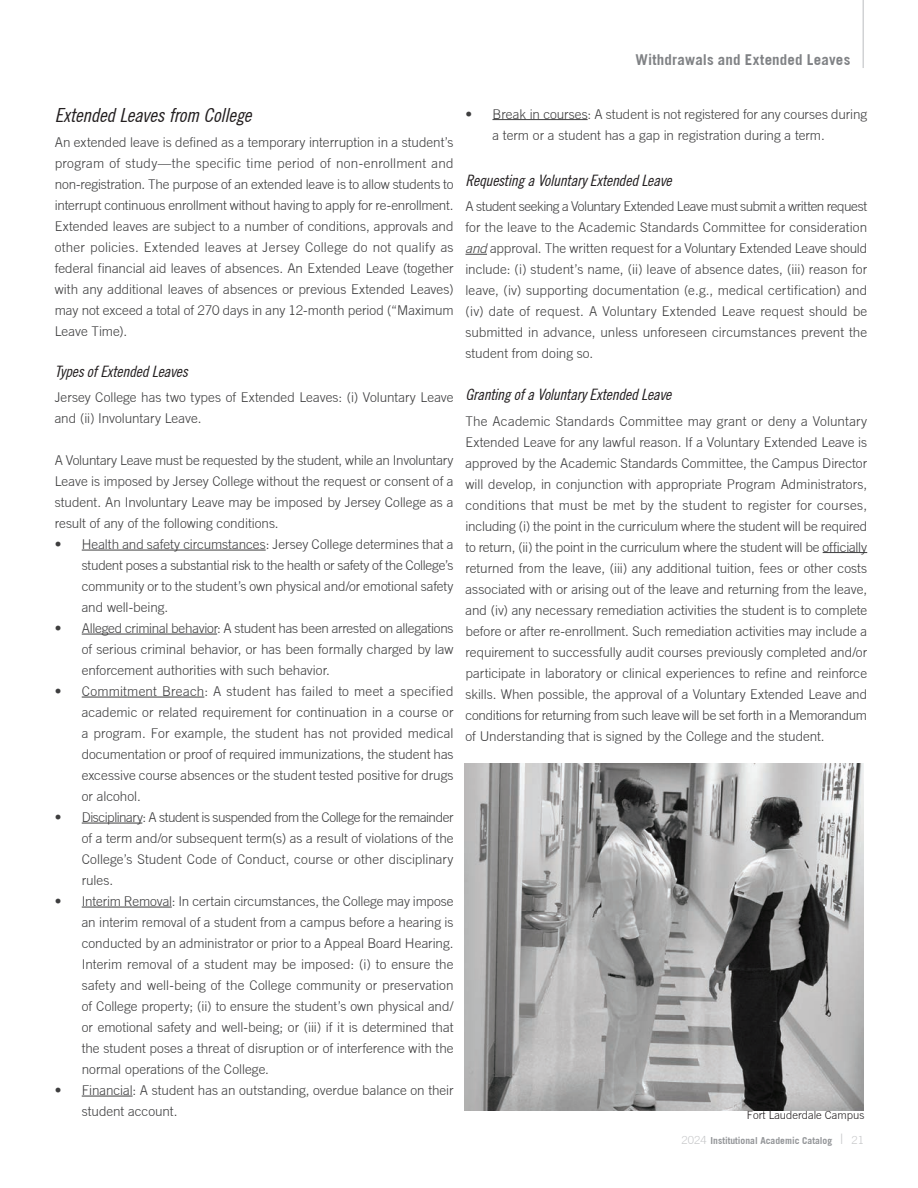
<style>
.page{position:relative;width:918px;height:1188px;background:#fff}
.page>*{position:absolute;margin:0;border:0;box-sizing:border-box;transform-origin:0 0}
.t1{font:italic condensed 19.5px "Trade Gothic No.18";letter-spacing:-.015em;color:#231f20}
.t2{font:italic condensed 15.75px "Trade Gothic No.18";letter-spacing:-.02em;color:#231f20}
.t3{font:700 15px "Trade Gothic";letter-spacing:.01em;color:#808285}
.t4{font:300 13.5px/21px "Trade Gothic";color:#3e3e3f;text-align:justify}
.t5{font:300 11.25px "Trade Gothic";color:#231f20}
.t6{font:700 9.6px "Trade Gothic";color:#939598}
.s1{font-style:italic}
.s2{font-weight:300;font-size:11.25px;color:#c7c8ca}
.s3{font-weight:300;font-size:14.4px;color:#c7c8ca}
</style>
<div class="page">
<hr style="left:862px;top:0;width:2px;height:68px;background:#d1d2d4">
<hr style="left:492px;top:119px;width:96px;height:1px;background:#3e3e3f">
<svg style="left:465px;top:254px;width:22px;height:1px"></svg>
<hr style="left:823px;top:552px;width:44px;height:1px;background:#3e3e3f">
<hr style="left:82px;top:550px;width:184px;height:1px;background:#3e3e3f">
<hr style="left:82px;top:634px;width:135px;height:1px;background:#3e3e3f">
<hr style="left:82px;top:697px;width:122px;height:1px;background:#3e3e3f">
<hr style="left:82px;top:823px;width:60px;height:1px;background:#3e3e3f">
<hr style="left:82px;top:907px;width:90px;height:1px;background:#3e3e3f">
<hr style="left:82px;top:1096px;width:51px;height:1px;background:#3e3e3f">
<img style="left:465px;top:763px;width:398px;height:348px">
<p class="t3" style="left:635px;top:50px;width:217px">Withdrawals and Extended Leaves</p>
<h1 class="t1" style="left:55px;top:104px;width:198px">Extended Leaves from College</h1>
<p class="t4" style="left:55px;top:132px;width:400px">An extended leave is defined as a temporary interruption in a student’s program of study—the specific time period of non-enrollment and non-registration. The purpose of an extended leave is to allow students to interrupt continuous enrollment without having to apply for re-enrollment.<br>Extended leaves are subject to a number of conditions, approvals and other policies. Extended leaves at Jersey College do not qualify as federal financial aid leaves of absences. An Extended Leave (together with any additional leaves of absences or previous Extended Leaves) may not exceed a total of 270 days in any 12-month period (“Maximum Leave Time).</p>
<p class="t2" style="left:55px;top:362px;width:135px">Types of Extended Leaves</p>
<p class="t4" style="left:55px;top:387px;width:400px">Jersey College has two types of Extended Leaves: (i) Voluntary Leave and (ii) Involuntary Leave.</p>
<p class="t4" style="left:55px;top:450px;width:400px">A Voluntary Leave must be requested by the student, while an Involuntary Leave is imposed by Jersey College without the request or consent of a student. An Involuntary Leave may be imposed by Jersey College as a result of any of the following conditions.</p>
<p class="t4" style="left:82px;top:534px;width:373px;text-indent:-27px">• Health and safety circumstances: Jersey College determines that a student poses a substantial risk to the health or safety of the College’s community or to the student’s own physical and/or emotional safety and well-being.</p>
<p class="t4" style="left:82px;top:618px;width:373px;text-indent:-27px">• Alleged criminal behavior: A student has been arrested on allegations of serious criminal behavior, or has been formally charged by law enforcement authorities with such behavior.</p>
<p class="t4" style="left:82px;top:681px;width:373px;text-indent:-27px">• Commitment Breach: A student has failed to meet a specified academic or related requirement for continuation in a course or a program. For example, the student has not provided medical documentation or proof of required immunizations, the student has excessive course absences or the student tested positive for drugs or alcohol.</p>
<p class="t4" style="left:82px;top:807px;width:373px;text-indent:-27px">• Disciplinary: A student is suspended from the College for the remainder of a term and/or subsequent term(s) as a result of violations of the College’s Student Code of Conduct, course or other disciplinary rules.</p>
<p class="t4" style="left:82px;top:891px;width:373px;text-indent:-27px">• Interim Removal: In certain circumstances, the College may impose an interim removal of a student from a campus before a hearing is conducted by an administrator or prior to a Appeal Board Hearing.<br>Interim removal of a student may be imposed: (i) to ensure the safety and well-being of the College community or preservation of College property; (ii) to ensure the student’s own physical and/ or emotional safety and well-being; or (iii) if it is determined that the student poses a threat of disruption or of interference with the normal operations of the College.</p>
<p class="t4" style="left:82px;top:1080px;width:373px;text-indent:-27px">• Financial: A student has an outstanding, overdue balance on their student account.</p>
<p class="t4" style="left:492px;top:103px;width:376px;text-indent:-27px">• Break in courses: A student is not registered for any courses during a term or a student has a gap in registration during a term.</p>
<p class="t2" style="left:465px;top:171px;width:208px">Requesting a Voluntary Extended Leave</p>
<p class="t4" style="left:465px;top:196px;width:403px">A student seeking a Voluntary Extended Leave must submit a written request for the leave to the Academic Standards Committee for consideration <span class="s1">and</span> approval. The written request for a Voluntary Extended Leave should include: (i) student’s name, (ii) leave of absence dates, (iii) reason for leave, (iv) supporting documentation (e.g., medical certification) and (iv) date of request. A Voluntary Extended Leave request should be submitted in advance, unless unforeseen circumstances prevent the student from doing so.</p>
<p class="t2" style="left:465px;top:385px;width:207px">Granting of a Voluntary Extended Leave</p>
<p class="t4" style="left:465px;top:410px;width:403px">The Academic Standards Committee may grant or deny a Voluntary Extended Leave for any lawful reason. If a Voluntary Extended Leave is approved by the Academic Standards Committee, the Campus Director will develop, in conjunction with appropriate Program Administrators, conditions that must be met by the student to register for courses, including (i) the point in the curriculum where the student will be required to return, (ii) the point in the curriculum where the student will be officially returned from the leave, (iii) any additional tuition, fees or other costs associated with or arising out of the leave and returning from the leave, and (iv) any necessary remediation activities the student is to complete before or after re-enrollment. Such remediation activities may include a requirement to successfully audit courses previously completed and/or participate in laboratory or clinical experiences to refine and reinforce skills. When possible, the approval of a Voluntary Extended Leave and conditions for returning from such leave will be set forth in a Memorandum of Understanding that is signed by the College and the student.</p>
<p class="t5" style="left:747px;top:1108px;width:119px">Fort Lauderdale Campus</p>
<p class="t6" style="left:682px;top:1135px;width:184px"><span class="s2">2024</span> Institutional Academic Catalog <span class="s3">|</span> <span class="s2">21</span></p>
</div>
